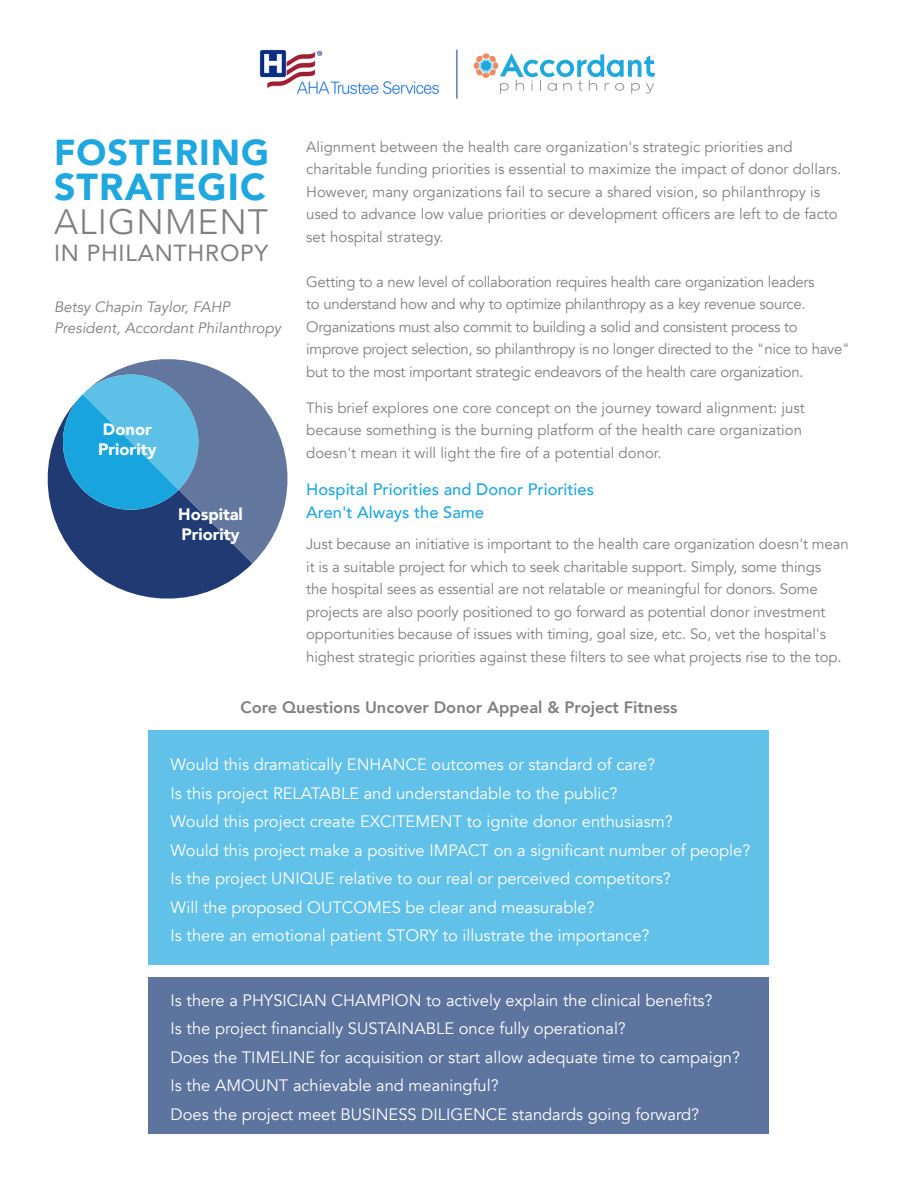
<style>
.page{position:relative;width:918px;height:1188px;background:#fff}
.page>*{position:absolute;margin:0;border:0;box-sizing:border-box;transform-origin:0 0}
.t1{font:900 37.5px "Avenir";letter-spacing:.03em;color:#1fa7df}
.t2{font:900 36px "Avenir";letter-spacing:.03em;color:#1fa7df}
.t3{font:300 35.25px "Avenir";letter-spacing:.03em;color:#7f7f7f}
.t4{font:23.25px "Avenir";letter-spacing:.03em;color:#7f7f7f}
.t5{font:16.5px "Avenir";color:#fff}
.t6{font:500 16.5px "Avenir";color:#1fa7df}
.t7{font:800 16.5px "Avenir";color:#7f7f7f}
.t8{font:900 16.5px "Avenir";color:#fff}
.t9{font:15px/22.5px "Avenir";letter-spacing:-.01em;color:#7f7f7f}
.t10{font:italic 15px "Avenir";color:#7f7f7f}
</style>
<div class="page">
<div style="left:148px;top:978px;width:622px;height:156px;background:#5c749e"></div>
<div style="left:148px;top:730px;width:622px;height:235px;background:#62c1e8"></div>
<svg style="left:47px;top:435px;width:205px;height:164px;fill:#203b73"></svg>
<svg style="left:56px;top:359px;width:232px;height:205px;background:#5e8eb6"></svg>
<svg style="left:474px;top:53px;width:181px;height:41px"></svg>
<img style="left:259px;top:50px;width:180px;height:44px">
<hr style="left:457px;top:50px;width:1px;height:49px;background:#163875">
<p class="t2" style="left:54px;top:122px;width:217px">FOSTERING</p>
<p class="t1" style="left:54px;top:155px;width:213px">STRATEGIC</p>
<p class="t3" style="left:54px;top:201px;width:216px">ALIGNMENT</p>
<p class="t4" style="left:54px;top:235px;width:216px">IN PHILANTHROPY</p>
<p class="t10" style="left:54px;top:298px;width:178px">Betsy Chapin Taylor, FAHP</p>
<p class="t10" style="left:54px;top:319px;width:229px">President, Accordant Philanthropy</p>
<p class="t8" style="left:103px;top:415px;width:50px">Donor</p>
<p class="t8" style="left:98px;top:435px;width:60px">Priority</p>
<p class="t8" style="left:178px;top:500px;width:66px">Hospital</p>
<p class="t8" style="left:181px;top:520px;width:60px">Priority</p>
<p class="t9" style="left:306px;top:136px;width:537px">Alignment between the health care organization's strategic priorities and charitable funding priorities is essential to maximize the impact of donor dollars.<br>However, many organizations fail to secure a shared vision, so philanthropy is used to advance low value priorities or development officers are left to de facto set hospital strategy.</p>
<p class="t9" style="left:306px;top:271px;width:545px">Getting to a new level of collaboration requires health care organization leaders<br>to understand how and why to optimize philanthropy as a key revenue source.<br>Organizations must also commit to building a solid and consistent process to improve project selection, so philanthropy is no longer directed to the "nice to have" but to the most important strategic endeavors of the health care organization.</p>
<p class="t9" style="left:306px;top:397px;width:500px">This brief explores one core concept on the journey toward alignment: just because something is the burning platform of the health care organization doesn't mean it will light the fire of a potential donor.</p>
<p class="t6" style="left:306px;top:475px;width:289px">Hospital Priorities and Donor Priorities</p>
<p class="t6" style="left:306px;top:498px;width:179px">Aren't Always the Same</p>
<p class="t9" style="left:306px;top:533px;width:544px">Just because an initiative is important to the health care organization doesn't mean it is a suitable project for which to seek charitable support. Simply, some things<br>the hospital sees as essential are not relatable or meaningful for donors. Some projects are also poorly positioned to go forward as potential donor investment opportunities because of issues with timing, goal size, etc. So, vet the hospital's highest strategic priorities against these filters to see what projects rise to the top.</p>
<p class="t7" style="left:240px;top:695px;width:439px">Core Questions Uncover Donor Appeal &amp; Project Fitness</p>
<p class="t5" style="left:171px;top:755px;width:486px">Would this dramatically ENHANCE outcomes or standard of care?</p>
<p class="t5" style="left:171px;top:783px;width:448px">Is this project RELATABLE and understandable to the public?</p>
<p class="t5" style="left:171px;top:812px;width:504px">Would this project create EXCITEMENT to ignite donor enthusiasm?</p>
<p class="t5" style="left:171px;top:840px;width:581px">Would this project make a positive IMPACT on a significant number of people?</p>
<p class="t5" style="left:171px;top:869px;width:502px">Is the project UNIQUE relative to our real or perceived competitors?</p>
<p class="t5" style="left:171px;top:897px;width:425px">Will the proposed OUTCOMES be clear and measurable?</p>
<p class="t5" style="left:171px;top:926px;width:480px">Is there an emotional patient STORY to illustrate the importance?</p>
<p class="t5" style="left:171px;top:990px;width:543px">Is there a PHYSICIAN CHAMPION to actively explain the clinical benefits?</p>
<p class="t5" style="left:171px;top:1019px;width:457px">Is the project financially SUSTAINABLE once fully operational?</p>
<p class="t5" style="left:171px;top:1047px;width:571px">Does the TIMELINE for acquisition or start allow adequate time to campaign?</p>
<p class="t5" style="left:171px;top:1076px;width:330px">Is the AMOUNT achievable and meaningful?</p>
<p class="t5" style="left:171px;top:1104px;width:530px">Does the project meet BUSINESS DILIGENCE standards going forward?</p>
</div>
